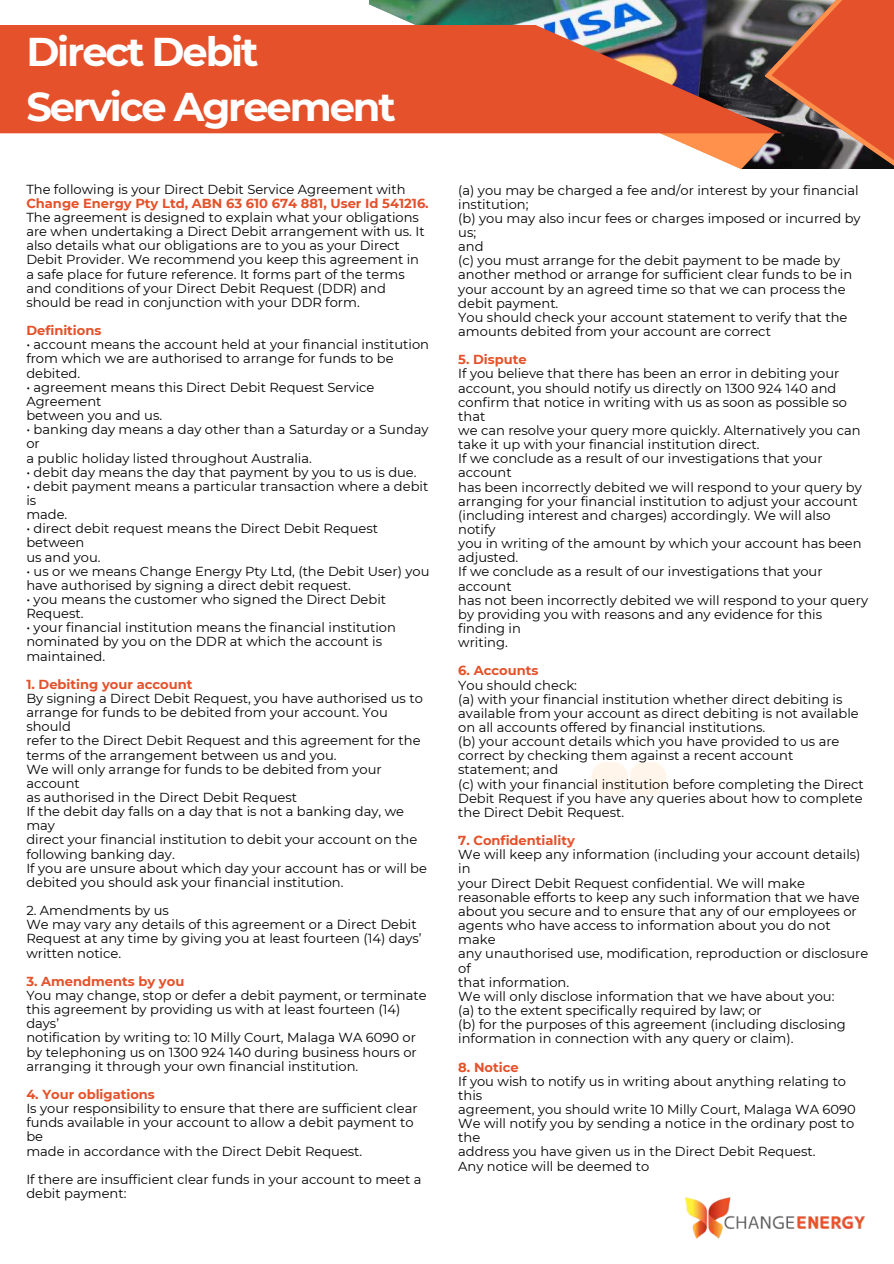
<style>
.page{position:relative;width:894px;height:1264px;background:#fff}
.page>*{position:absolute;margin:0;border:0;box-sizing:border-box;transform-origin:0 0}
.t1{font:700 40.05px/55.2px "Montserrat";letter-spacing:-.055em;color:#fff}
.t2{font:13.05px/14.1px "Montserrat";color:#000}
.t3{font:700 13.05px "Montserrat";color:#e4512a}
</style>
<div class="page">
<svg style="left:0;top:0;width:893px;height:169px"></svg>
<svg style="left:0;top:25px;width:781px;height:108px;background:#cd5232"></svg>
<img style="left:685px;top:1197px;width:180px;height:42px">
<svg style="left:592px;top:762px;width:74px;height:34px"></svg>
<h1 class="t1" style="left:26px;top:24px;width:371px">Direct Debit<br>Service Agreement</h1>
<p class="t2" style="left:26px;top:182px;width:380px">The following is your Direct Debit Service Agreement with</p>
<p class="t3" style="left:26px;top:195px;width:404px">Change Energy Pty Ltd, ABN 63 610 674 881, User Id 541216.</p>
<p class="t2" style="left:26px;top:210px;width:400px">The agreement is designed to explain what your obligations are when undertaking a Direct Debit arrangement with us. It also details what our obligations are to you as your Direct Debit Provider. We recommend you keep this agreement in a safe place for future reference. It forms part of the terms and conditions of your Direct Debit Request (DDR) and should be read in conjunction with your DDR form.</p>
<p class="t3" style="left:26px;top:322px;width:77px">Definitions</p>
<p class="t2" style="left:26px;top:337px;width:404px">• account means the account held at your financial institution from which we are authorised to arrange for funds to be debited.</p>
<p class="t2" style="left:26px;top:380px;width:349px">• agreement means this Direct Debit Request Service<br>Agreement<br>between you and us.</p>
<p class="t2" style="left:26px;top:422px;width:403px">• banking day means a day other than a Saturday or a Sunday or<br>a public holiday listed throughout Australia.</p>
<p class="t2" style="left:26px;top:465px;width:391px">• debit day means the day that payment by you to us is due.</p>
<p class="t2" style="left:26px;top:479px;width:403px">• debit payment means a particular transaction where a debit is<br>made.</p>
<p class="t2" style="left:26px;top:521px;width:353px">• direct debit request means the Direct Debit Request between<br>us and you.</p>
<p class="t2" style="left:26px;top:564px;width:404px">• us or we means Change Energy Pty Ltd, (the Debit User) you have authorised by signing a direct debit request.</p>
<p class="t2" style="left:26px;top:592px;width:361px">• you means the customer who signed the Direct Debit<br>Request.</p>
<p class="t2" style="left:26px;top:620px;width:371px">• your financial institution means the financial institution nominated by you on the DDR at which the account is maintained.</p>
<p class="t3" style="left:26px;top:676px;width:167px">1. Debiting your account</p>
<p class="t2" style="left:26px;top:691px;width:402px">By signing a Direct Debit Request, you have authorised us to arrange for funds to be debited from your account. You should<br>refer to the Direct Debit Request and this agreement for the terms of the arrangement between us and you.<br>We will only arrange for funds to be debited from your account<br>as authorised in the Direct Debit Request<br>If the debit day falls on a day that is not a banking day, we may<br>direct your financial institution to debit your account on the following banking day.<br>If you are unsure about which day your account has or will be debited you should ask your financial institution.</p>
<p class="t2" style="left:26px;top:903px;width:397px">2. Amendments by us<br>We may vary any details of this agreement or a Direct Debit Request at any time by giving you at least fourteen (14) days’ written notice.</p>
<p class="t3" style="left:26px;top:973px;width:159px">3. Amendments by you</p>
<p class="t2" style="left:26px;top:988px;width:402px">You may change, stop or defer a debit payment, or terminate this agreement by providing us with at least fourteen (14) days’<br>notification by writing to: 10 Milly Court, Malaga WA 6090 or by telephoning us on 1300 924 140 during business hours or arranging it through your own financial institution.</p>
<p class="t3" style="left:26px;top:1086px;width:130px">4. Your obligations</p>
<p class="t2" style="left:26px;top:1101px;width:392px">Is your responsibility to ensure that there are sufficient clear funds available in your account to allow a debit payment to be<br>made in accordance with the Direct Debit Request.</p>
<p class="t2" style="left:26px;top:1172px;width:396px">If there are insufficient clear funds in your account to meet a debit payment:</p>
<p class="t2" style="left:458px;top:183px;width:404px">(a) you may be charged a fee and/or interest by your financial institution;<br>(b) you may also incur fees or charges imposed or incurred by us;<br>and<br>(c) you must arrange for the debit payment to be made by another method or arrange for sufficient clear funds to be in your account by an agreed time so that we can process the debit payment.<br>You should check your account statement to verify that the amounts debited from your account are correct</p>
<p class="t3" style="left:458px;top:351px;width:70px">5. Dispute</p>
<p class="t2" style="left:458px;top:367px;width:411px">If you believe that there has been an error in debiting your account, you should notify us directly on 1300 924 140 and confirm that notice in writing with us as soon as possible so that<br>we can resolve your query more quickly. Alternatively you can take it up with your financial institution direct.<br>If we conclude as a result of our investigations that your account<br>has been incorrectly debited we will respond to your query by arranging for your financial institution to adjust your account (including interest and charges) accordingly. We will also notify<br>you in writing of the amount by which your account has been adjusted.<br>If we conclude as a result of our investigations that your account<br>has not been incorrectly debited we will respond to your query by providing you with reasons and any evidence for this finding in<br>writing.</p>
<p class="t3" style="left:458px;top:663px;width:81px">6. Accounts</p>
<p class="t2" style="left:458px;top:678px;width:407px">You should check:<br>(a) with your financial institution whether direct debiting is available from your account as direct debiting is not available on all accounts offered by financial institutions.<br>(b) your account details which you have provided to us are correct by checking them against a recent account statement; and<br>(c) with your financial institution before completing the Direct Debit Request if you have any queries about how to complete the Direct Debit Request.</p>
<p class="t3" style="left:458px;top:832px;width:118px">7. Confidentiality</p>
<p class="t2" style="left:458px;top:847px;width:411px">We will keep any information (including your account details) in<br>your Direct Debit Request confidential. We will make reasonable efforts to keep any such information that we have about you secure and to ensure that any of our employees or agents who have access to information about you do not make<br>any unauthorised use, modification, reproduction or disclosure of<br>that information.<br>We will only disclose information that we have about you:<br>(a) to the extent specifically required by law; or<br>(b) for the purposes of this agreement (including disclosing information in connection with any query or claim).</p>
<p class="t3" style="left:458px;top:1058px;width:62px">8. Notice</p>
<p class="t2" style="left:458px;top:1073px;width:399px">If you wish to notify us in writing about anything relating to this<br>agreement, you should write 10 Milly Court, Malaga WA 6090<br>We will notify you by sending a notice in the ordinary post to the<br>address you have given us in the Direct Debit Request.<br>Any notice will be deemed to</p>
</div>
